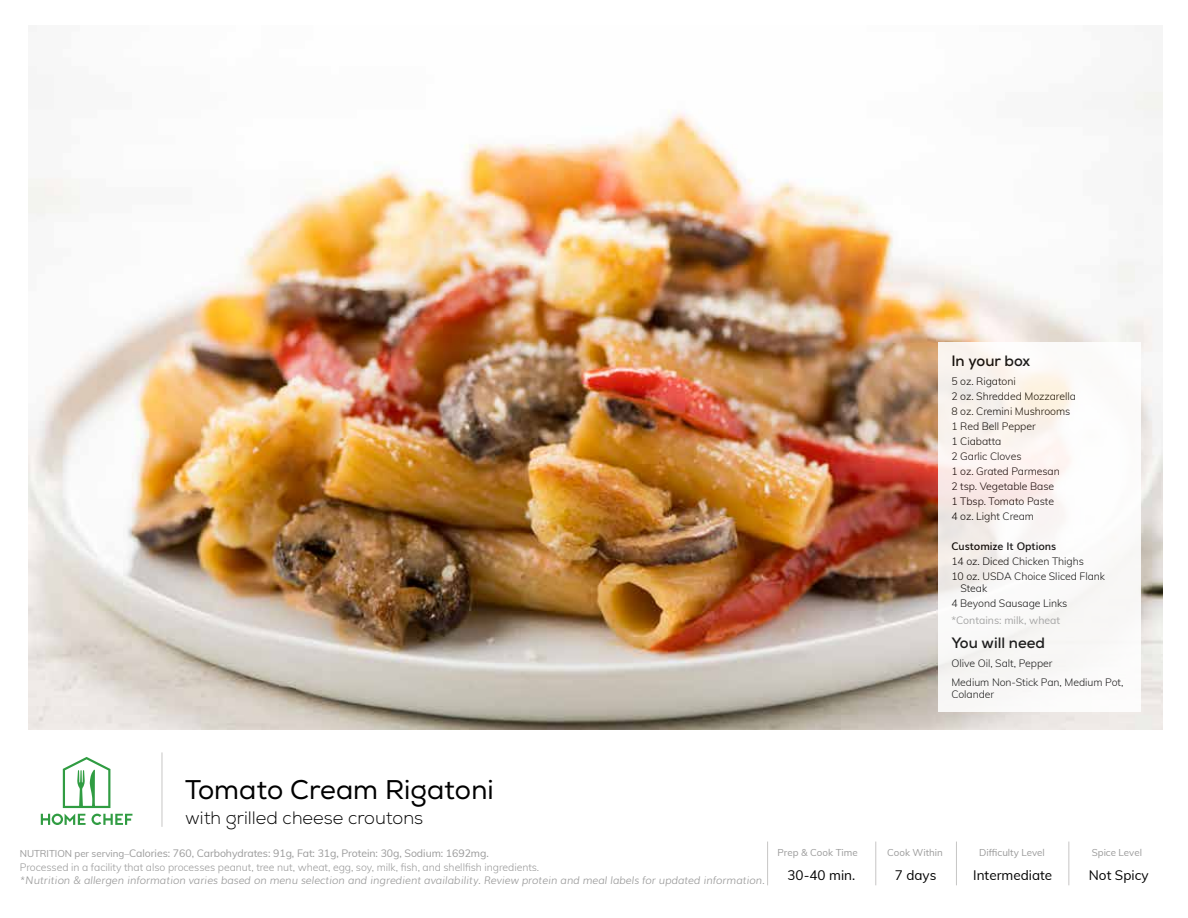
<style>
.page{position:relative;width:1188px;height:918px;background:#fff}
.page>*{position:absolute;margin:0;border:0;box-sizing:border-box;transform-origin:0 0}
.t1{font:27px "Nexa";color:#000}
.t2{font:300 18px "Nexa";color:#000}
.t3{font:700 15px "Nexa";color:#000}
.t4{font:13.5px "Muli";color:#000}
.t5{font:300 10.5px/15px "Muli";letter-spacing:-.005em;color:#000}
.t6{font:300 10.5px/13.5px "Muli";letter-spacing:-.005em;color:#9a9a9a}
.t7{font:italic 300 10.5px "Muli";letter-spacing:-.005em;color:#9a9a9a}
.t8{font:10.5px "Muli";color:#9a9a9a}
.t9{font:600 10.5px "Muli";letter-spacing:-.005em;color:#000}
.t10{font:9.75px "Muli";color:#9a9a9a}
.s1{font-weight:400;font-size:9.75px}
.s2{font-weight:400}
</style>
<div class="page">
<img style="left:29px;top:91px;width:1133px;height:639px">
<hr style="left:162px;top:752px;width:1px;height:75px;background:#c7c6c5">
<div style="left:938px;top:342px;width:203px;height:369px;background:linear-gradient(to right,#f6f0ec,#fdfdfc)"></div>
<svg style="left:41px;top:757px;width:91px;height:68px"></svg>
<hr style="left:875px;top:842px;width:1px;height:43px;background:#c7c6c5">
<hr style="left:956px;top:842px;width:1px;height:43px;background:#c7c6c5">
<hr style="left:1068px;top:842px;width:1px;height:43px;background:#c7c6c5">
<hr style="left:767px;top:842px;width:1px;height:43px;background:#c7c6c5">
<h3 class="t3" style="left:951px;top:351px;width:80px">In your box</h3>
<p class="t5" style="left:951px;top:373px;width:126px">5 oz. Rigatoni<br>2 oz. Shredded Mozzarella<br>8 oz. Cremini Mushrooms<br>1 Red Bell Pepper<br>1 Ciabatta<br>2 Garlic Cloves<br>1 oz. Grated Parmesan<br>2 tsp. Vegetable Base<br>1 Tbsp. Tomato Paste<br>4 oz. Light Cream</p>
<p class="t9" style="left:951px;top:537px;width:106px">Customize It Options</p>
<p class="t5" style="left:951px;top:553px;width:155px">14 oz. Diced Chicken Thighs<br>10 oz. USDA Choice Sliced Flank</p>
<p class="t5" style="left:951px;top:580px;width:117px;text-indent:9px">Steak<br>4 Beyond Sausage Links</p>
<p class="t8" style="left:951px;top:613px;width:110px">*Contains: milk, wheat</p>
<h3 class="t3" style="left:951px;top:633px;width:95px">You will need</h3>
<p class="t5" style="left:951px;top:653px;width:174px;line-height:18.8px">Olive Oil, Salt, Pepper<br>Medium Non-Stick Pan, Medium Pot,</p>
<p class="t5" style="left:951px;top:686px;width:44px">Colander</p>
<h1 class="t1" style="left:185px;top:773px;width:310px">Tomato Cream Rigatoni</h1>
<h2 class="t2" style="left:185px;top:807px;width:240px">with grilled cheese croutons</h2>
<p class="t6" style="left:20px;top:846px;width:521px"><span class="s1">NUTRITION per serving–</span><span class="s2">Calories: 760, Carbohydrates: 91g, Fat: 31g, Protein: 30g, Sodium: 1692mg.<br></span>Processed in a facility that also processes peanut, tree nut, wheat, egg, soy, milk, fish, and shellfish ingredients.</p>
<p class="t7" style="left:20px;top:872px;width:747px">*Nutrition &amp; allergen information varies based on menu selection and ingredient availability. Review protein and meal labels for updated information.</p>
<p class="t10" style="left:778px;top:845px;width:82px">Prep &amp; Cook Time</p>
<p class="t10" style="left:887px;top:845px;width:57px">Cook Within</p>
<p class="t10" style="left:979px;top:845px;width:67px">Difficulty Level</p>
<p class="t10" style="left:1092px;top:845px;width:52px">Spice Level</p>
<p class="t4" style="left:787px;top:865px;width:69px">30-40 min.</p>
<p class="t4" style="left:895px;top:865px;width:43px">7 days</p>
<p class="t4" style="left:973px;top:865px;width:81px">Intermediate</p>
<p class="t4" style="left:1089px;top:865px;width:61px">Not Spicy</p>
</div>
